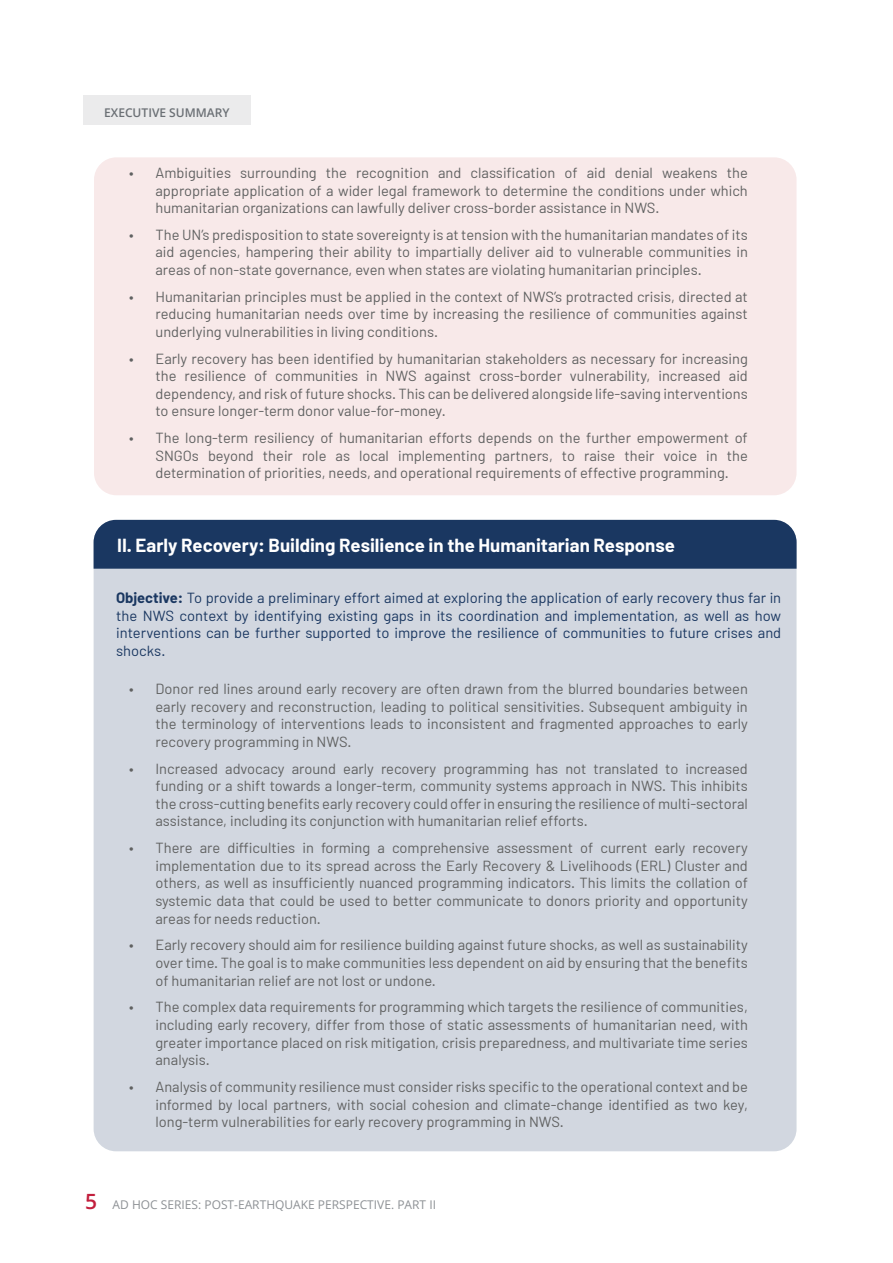
<style>
.page{position:relative;width:893px;height:1263px;background:#fff}
.page>*{position:absolute;margin:0;border:0;box-sizing:border-box;transform-origin:0 0}
.t1{font:700 18.45px "Barlow";color:#fff}
.t2{font:14.7px/17.5px "Barlow";color:#606161;text-align:justify}
.t3{font:14.7px/17.5px "Barlow";color:#1a3761;text-align:justify}
.t4{font:12px "Open Sans";color:#8c9094}
.t5{font:600 12px "Open Sans";color:#6b7075}
.s1{font-weight:700}
.s2{font-weight:600;font-size:21px;color:#c21f3d}
</style>
<div class="page">
<div style="left:83px;top:96px;width:168px;height:29px;background:#ebebec"></div>
<div style="left:94px;top:157px;width:703px;height:338px;background:#f8e9e9;border-radius:22px"></div>
<div style="left:94px;top:520px;width:703px;height:631px;background:#d2d7e0;border-radius:22px"></div>
<div style="left:94px;top:520px;width:703px;height:49px;background:#1a3761"></div>
<p class="t5" style="left:104px;top:104px;width:127px">EXECUTIVE SUMMARY</p>
<p class="t2" style="left:155px;top:164px;width:594px;text-indent:-26px">• Ambiguities surrounding the recognition and classification of aid denial weakens the appropriate application of a wider legal framework to determine the conditions under which humanitarian organizations can lawfully deliver cross-border assistance in NWS.</p>
<p class="t2" style="left:155px;top:225px;width:594px;text-indent:-26px">• The UN’s predisposition to state sovereignty is at tension with the humanitarian mandates of its aid agencies, hampering their ability to impartially deliver aid to vulnerable communities in areas of non-state governance, even when states are violating humanitarian principles.</p>
<p class="t2" style="left:155px;top:287px;width:594px;text-indent:-26px">• Humanitarian principles must be applied in the context of NWS’s protracted crisis, directed at reducing humanitarian needs over time by increasing the resilience of communities against underlying vulnerabilities in living conditions.</p>
<p class="t2" style="left:155px;top:349px;width:594px;text-indent:-26px">• Early recovery has been identified by humanitarian stakeholders as necessary for increasing the resilience of communities in NWS against cross-border vulnerability, increased aid dependency, and risk of future shocks. This can be delivered alongside life-saving interventions to ensure longer-term donor value-for-money.</p>
<p class="t2" style="left:155px;top:429px;width:594px;text-indent:-26px">• The long-term resiliency of humanitarian efforts depends on the further empowerment of SNGOs beyond their role as local implementing partners, to raise their voice in the determination of priorities, needs, and operational requirements of effective programming.</p>
<p class="t1" style="left:117px;top:533px;width:559px">II. Early Recovery: Building Resilience in the Humanitarian Response</p>
<p class="t3" style="left:116px;top:588px;width:667px"><span class="s1">Objective:</span> To provide a preliminary effort aimed at exploring the application of early recovery thus far in the NWS context by identifying existing gaps in its coordination and implementation, as well as how interventions can be further supported to improve the resilience of communities to future crises and shocks.</p>
<p class="t2" style="left:155px;top:680px;width:594px;text-indent:-26px">• Donor red lines around early recovery are often drawn from the blurred boundaries between early recovery and reconstruction, leading to political sensitivities. Subsequent ambiguity in the terminology of interventions leads to inconsistent and fragmented approaches to early recovery programming in NWS.</p>
<p class="t2" style="left:155px;top:759px;width:594px;text-indent:-26px">• Increased advocacy around early recovery programming has not translated to increased funding or a shift towards a longer-term, community systems approach in NWS. This inhibits the cross-cutting benefits early recovery could offer in ensuring the resilience of multi-sectoral assistance, including its conjunction with humanitarian relief efforts.</p>
<p class="t2" style="left:155px;top:839px;width:594px;text-indent:-26px">• There are difficulties in forming a comprehensive assessment of current early recovery implementation due to its spread across the Early Recovery &amp; Livelihoods (ERL) Cluster and others, as well as insufficiently nuanced programming indicators. This limits the collation of systemic data that could be used to better communicate to donors priority and opportunity areas for needs reduction.</p>
<p class="t2" style="left:155px;top:936px;width:594px;text-indent:-26px">• Early recovery should aim for resilience building against future shocks, as well as sustainability over time. The goal is to make communities less dependent on aid by ensuring that the benefits of humanitarian relief are not lost or undone.</p>
<p class="t2" style="left:155px;top:998px;width:594px;text-indent:-26px">• The complex data requirements for programming which targets the resilience of communities, including early recovery, differ from those of static assessments of humanitarian need, with greater importance placed on risk mitigation, crisis preparedness, and multivariate time series analysis.</p>
<p class="t2" style="left:155px;top:1077px;width:594px;text-indent:-26px">• Analysis of community resilience must consider risks specific to the operational context and be informed by local partners, with social cohesion and climate-change identified as two key, long-term vulnerabilities for early recovery programming in NWS.</p>
<p class="t4" style="left:85px;top:1196px;width:352px"><span class="s2">5</span> AD HOC SERIES: POST-EARTHQUAKE PERSPECTIVE. PART II</p>
</div>
